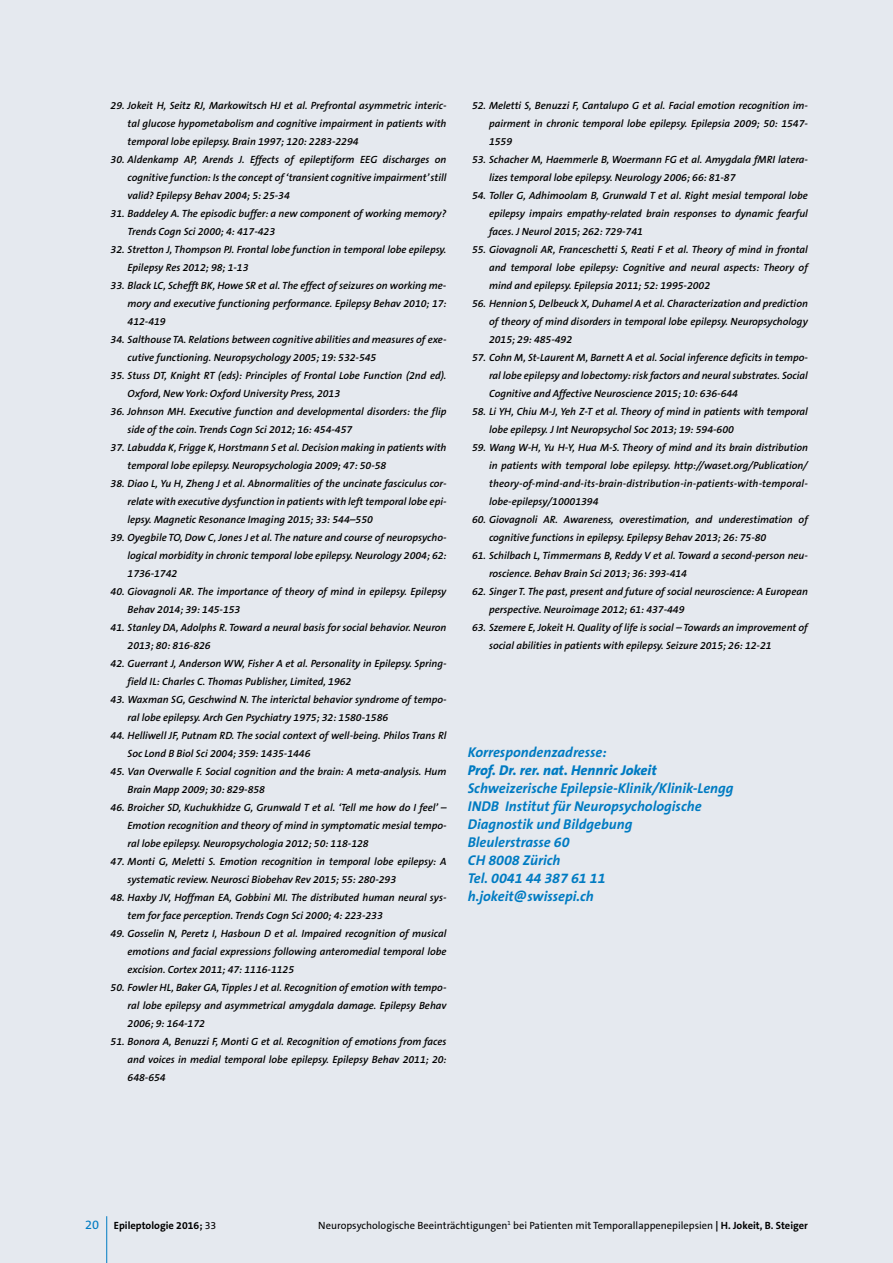
<style>
.page{position:relative;width:893px;height:1263px;background:#e5e9ef}
.page>*{position:absolute;margin:0;border:0;box-sizing:border-box;transform-origin:0 0}
.t1{font:italic 700 14.25px/18px "The Sans B W7";color:#007bc2}
.t2{font:italic 800 14.25px "The Sans B W8";color:#007bc2}
.t3{font:italic 600 10.5px/18px "The Sans B W6";color:#000}
.t4{font:10.5px "The Sans B W5 Plain";color:#000}
.t5{font:700 10.5px "The Sans B W7";color:#000}
.s1{font-family:"The Sans B W5 Plain";font-weight:400;font-size:12.75px;color:#007bc2}
.s2{font-family:"The Sans B W5 Plain";font-weight:400}
.s3{font-family:"The Sans B W7";font-weight:700}
</style>
<div class="page">
<hr style="left:106px;top:1216px;width:1px;height:47px;background:#007bc2">
<p class="t3" style="left:128px;top:97px;width:320px;text-align:justify;text-indent:-17px">29. Jokeit H, Seitz RJ, Markowitsch HJ et al. Prefrontal asymmetric interic&shy;tal glucose hypometabolism and cognitive impairment in patients with temporal lobe epilepsy. Brain 1997; 120: 2283-2294</p>
<p class="t3" style="left:128px;top:151px;width:320px;text-align:justify;text-indent:-17px">30. Aldenkamp AP, Arends J. Effects of epileptiform EEG discharges on cognitive function: Is the concept of ‘transient cognitive impairment’ still valid? Epilepsy Behav 2004; 5: 25-34</p>
<p class="t3" style="left:128px;top:205px;width:320px;text-indent:-17px">31. Baddeley A. The episodic buffer: a new component of working memory?<br>Trends Cogn Sci 2000; 4: 417-423</p>
<p class="t3" style="left:128px;top:241px;width:320px;text-indent:-17px">32. Stretton J, Thompson PJ. Frontal lobe function in temporal lobe epilepsy.<br>Epilepsy Res 2012; 98; 1-13</p>
<p class="t3" style="left:128px;top:277px;width:321px;text-align:justify;text-indent:-17px">33. Black LC, Schefft BK, Howe SR et al. The effect of seizures on working me&shy;mory and executive functioning performance. Epilepsy Behav 2010; 17:<br>412-419</p>
<p class="t3" style="left:128px;top:331px;width:320px;text-indent:-17px">34. Salthouse TA. Relations between cognitive abilities and measures of exe&shy;cutive functioning. Neuropsychology 2005; 19: 532-545</p>
<p class="t3" style="left:128px;top:367px;width:320px;text-indent:-17px">35. Stuss DT, Knight RT (eds): Principles of Frontal Lobe Function (2nd ed).<br>Oxford, New York: Oxford University Press, 2013</p>
<p class="t3" style="left:128px;top:403px;width:320px;text-indent:-17px">36. Johnson MH. Executive function and developmental disorders: the flip side of the coin. Trends Cogn Sci 2012; 16: 454-457</p>
<p class="t3" style="left:128px;top:439px;width:320px;text-indent:-17px">37. Labudda K, Frigge K, Horstmann S et al. Decision making in patients with temporal lobe epilepsy. Neuropsychologia 2009; 47: 50-58</p>
<p class="t3" style="left:128px;top:475px;width:320px;text-align:justify;text-indent:-17px">38. Diao L, Yu H, Zheng J et al. Abnormalities of the uncinate fasciculus cor&shy;relate with executive dysfunction in patients with left temporal lobe epi&shy;lepsy. Magnetic Resonance Imaging 2015; 33: 544–550</p>
<p class="t3" style="left:128px;top:529px;width:321px;text-align:justify;text-indent:-17px">39. Oyegbile TO, Dow C, Jones J et al. The nature and course of neuropsycho&shy;logical morbidity in chronic temporal lobe epilepsy. Neurology 2004; 62:<br>1736-1742</p>
<p class="t3" style="left:128px;top:583px;width:320px;text-indent:-17px">40. Giovagnoli AR. The importance of theory of mind in epilepsy. Epilepsy<br>Behav 2014; 39: 145-153</p>
<p class="t3" style="left:128px;top:619px;width:320px;text-indent:-17px">41. Stanley DA, Adolphs R. Toward a neural basis for social behavior. Neuron<br>2013; 80: 816-826</p>
<p class="t3" style="left:128px;top:655px;width:320px;text-indent:-17px">42. Guerrant J, Anderson WW, Fisher A et al. Personality in Epilepsy. Spring&shy;field IL: Charles C. Thomas Publisher, Limited, 1962</p>
<p class="t3" style="left:128px;top:691px;width:320px;text-indent:-17px">43. Waxman SG, Geschwind N. The interictal behavior syndrome of tempo&shy;ral lobe epilepsy. Arch Gen Psychiatry 1975; 32: 1580-1586</p>
<p class="t3" style="left:128px;top:727px;width:320px;text-indent:-17px">44. Helliwell JF, Putnam RD. The social context of well-being. Philos Trans Rl<br>Soc Lond B Biol Sci 2004; 359: 1435-1446</p>
<p class="t3" style="left:128px;top:763px;width:320px;text-indent:-17px">45. Van Overwalle F. Social cognition and the brain: A meta-analysis. Hum<br>Brain Mapp 2009; 30: 829-858</p>
<p class="t3" style="left:128px;top:799px;width:320px;text-align:justify;text-indent:-17px">46. Broicher SD, Kuchukhidze G, Grunwald T et al. ‘Tell me how do I feel’ – Emotion recognition and theory of mind in symptomatic mesial tempo&shy;ral lobe epilepsy. Neuropsychologia 2012; 50: 118-128</p>
<p class="t3" style="left:128px;top:853px;width:320px;text-indent:-17px">47. Monti G, Meletti S. Emotion recognition in temporal lobe epilepsy: A systematic review. Neurosci Biobehav Rev 2015; 55: 280-293</p>
<p class="t3" style="left:128px;top:889px;width:320px;text-indent:-17px">48. Haxby JV, Hoffman EA, Gobbini MI. The distributed human neural sys&shy;tem for face perception. Trends Cogn Sci 2000; 4: 223-233</p>
<p class="t3" style="left:128px;top:925px;width:320px;text-align:justify;text-indent:-17px">49. Gosselin N, Peretz I, Hasboun D et al. Impaired recognition of musical emotions and facial expressions following anteromedial temporal lobe excision. Cortex 2011; 47: 1116-1125</p>
<p class="t3" style="left:128px;top:979px;width:320px;text-align:justify;text-indent:-17px">50. Fowler HL, Baker GA, Tipples J et al. Recognition of emotion with tempo&shy;ral lobe epilepsy and asymmetrical amygdala damage. Epilepsy Behav 2006; 9: 164-172</p>
<p class="t3" style="left:128px;top:1033px;width:321px;text-align:justify;text-indent:-17px">51. Bonora A, Benuzzi F, Monti G et al. Recognition of emotions from faces and voices in medial temporal lobe epilepsy. Epilepsy Behav 2011; 20:<br>648-654</p>
<p class="t3" style="left:489px;top:97px;width:320px;text-align:justify;text-indent:-17px">52. Meletti S, Benuzzi F, Cantalupo G et al. Facial emotion recognition im&shy;pairment in chronic temporal lobe epilepsy. Epilepsia 2009; 50: 1547- 1559</p>
<p class="t3" style="left:489px;top:151px;width:320px;text-indent:-17px">53. Schacher M, Haemmerle B, Woermann FG et al. Amygdala fMRI latera&shy;lizes temporal lobe epilepsy. Neurology 2006; 66: 81-87</p>
<p class="t3" style="left:489px;top:187px;width:320px;text-align:justify;text-indent:-17px">54. Toller G, Adhimoolam B, Grunwald T et al. Right mesial temporal lobe epilepsy impairs empathy-related brain responses to dynamic fearful faces. J Neurol 2015; 262: 729-741</p>
<p class="t3" style="left:489px;top:241px;width:320px;text-align:justify;text-indent:-17px">55. Giovagnoli AR, Franceschetti S, Reati F et al. Theory of mind in frontal and temporal lobe epilepsy: Cognitive and neural aspects: Theory of mind and epilepsy. Epilepsia 2011; 52: 1995-2002</p>
<p class="t3" style="left:489px;top:295px;width:320px;text-align:justify;text-indent:-17px">56. Hennion S, Delbeuck X, Duhamel A et al. Characterization and prediction of theory of mind disorders in temporal lobe epilepsy. Neuropsychology 2015; 29: 485-492</p>
<p class="t3" style="left:489px;top:349px;width:320px;text-align:justify;text-indent:-17px">57. Cohn M, St-Laurent M, Barnett A et al. Social inference deficits in tempo&shy;ral lobe epilepsy and lobectomy: risk factors and neural substrates. Social Cognitive and Affective Neuroscience 2015; 10: 636-644</p>
<p class="t3" style="left:489px;top:403px;width:320px;text-indent:-17px">58. Li YH, Chiu M-J, Yeh Z-T et al. Theory of mind in patients with temporal lobe epilepsy. J Int Neuropsychol Soc 2013; 19: 594-600</p>
<p class="t3" style="left:489px;top:439px;width:320px;text-align:justify;text-indent:-17px">59. Wang W-H, Yu H-Y, Hua M-S. Theory of mind and its brain distribution in patients with temporal lobe epilepsy. http://waset.org/Publication/ theory-of-mind-and-its-brain-distribution-in-patients-with-temporal&shy;lobe-epilepsy/10001394</p>
<p class="t3" style="left:489px;top:511px;width:320px;text-indent:-17px">60. Giovagnoli AR. Awareness, overestimation, and underestimation of cognitive functions in epilepsy. Epilepsy Behav 2013; 26: 75-80</p>
<p class="t3" style="left:489px;top:547px;width:320px;text-indent:-17px">61. Schilbach L, Timmermans B, Reddy V et al. Toward a second-person neu&shy;roscience. Behav Brain Sci 2013; 36: 393-414</p>
<p class="t3" style="left:489px;top:583px;width:320px;text-indent:-17px">62. Singer T. The past, present and future of social neuroscience: A European perspective. Neuroimage 2012; 61: 437-449</p>
<p class="t3" style="left:489px;top:619px;width:320px;text-indent:-17px">63. Szemere E, Jokeit H. Quality of life is social – Towards an improvement of social abilities in patients with epilepsy. Seizure 2015; 26: 12-21</p>
<h1 class="t1" style="left:468px;top:744px;width:140px">Korrespondenzadresse:</h1>
<h1 class="t2" style="left:468px;top:761px;width:190px">Prof. Dr. rer. nat. Hennric Jokeit</h1>
<h1 class="t1" style="left:468px;top:780px;width:267px">Schweizerische Epilepsie-Klinik/Klinik-Lengg<br>INDB Institut für Neuropsychologische<br>Diagnostik und Bildgebung<br>Bleulerstrasse 60<br>CH 8008 Zürich<br>Tel. 0041 44 387 61 11 h.jokeit@swissepi.ch</h1>
<p class="t5" style="left:85px;top:1218px;width:133px"><span class="s1">20</span> Epileptologie 2016; <span class="s2">33</span></p>
<p class="t4" style="left:318px;top:1218px;width:491px">Neuropsychologische Beeinträchtigungen<sup>1</sup> bei Patienten mit Temporallappenepilepsien <span class="s3">| H. Jokeit, B. Steiger</span></p>
</div>
